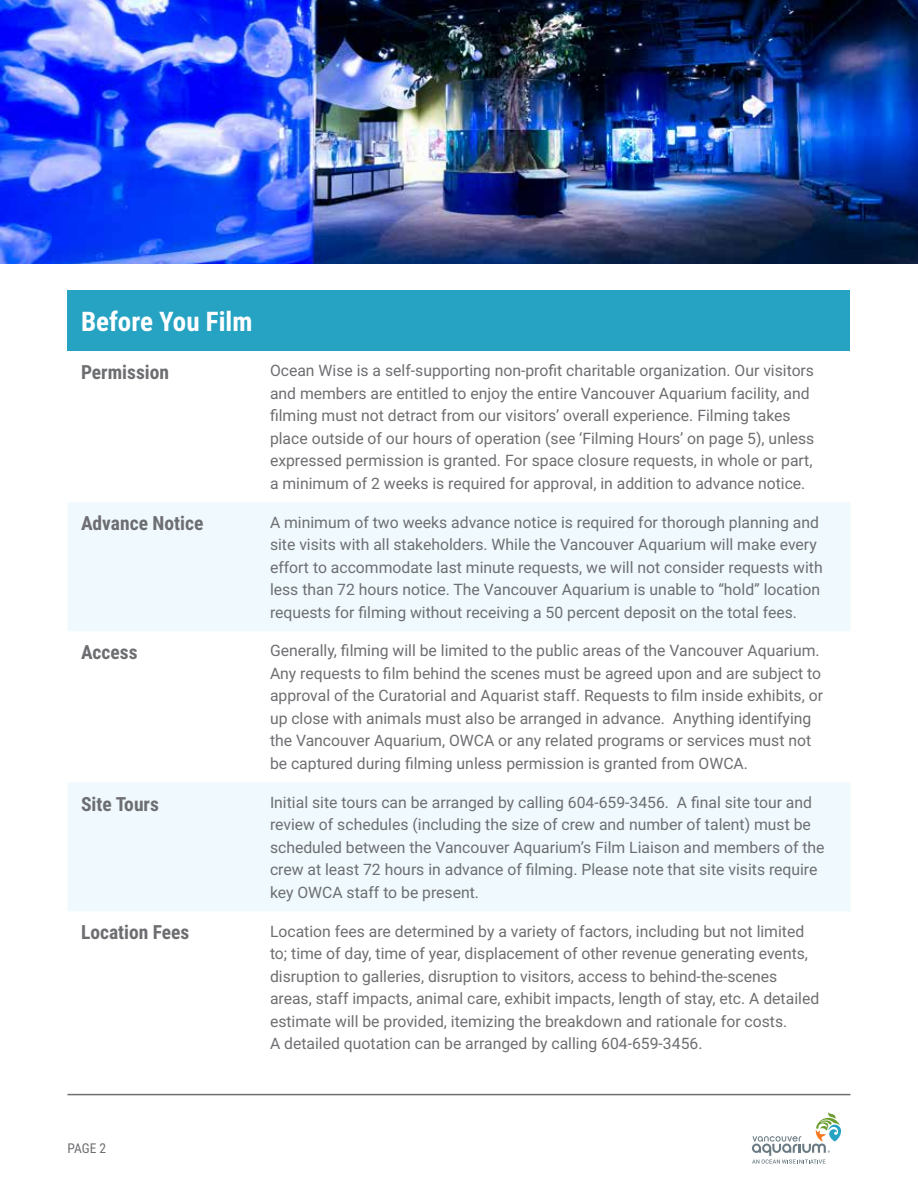
<style>
.page{position:relative;width:918px;height:1188px;background:#fff}
.page>*{position:absolute;margin:0;border:0;box-sizing:border-box;transform-origin:0 0}
.t1{font:700 27px "Roboto Condensed";color:#fff}
.t2{font:700 19.5px "Roboto Condensed";color:#6d6e71}
.t3{font:15.75px/22.5px "Roboto";color:#6d6e71}
.t4{font:13.5px "Roboto Condensed";color:#6d6e71}
</style>
<div class="page">
<hr style="left:68px;top:1094px;width:782px;height:1px;background:#6d6e71">
<svg style="left:752px;top:1112px;width:89px;height:52px"></svg>
<div style="left:68px;top:290px;width:782px;height:61px;background:#26a3c3"></div>
<svg style="left:68px;top:502px;width:782px;height:409px;fill:#eff9fe"></svg>
<img style="left:0;top:0;width:918px;height:263px">
<h1 class="t1" style="left:81px;top:302px;width:173px">Before You Film</h1>
<p class="t2" style="left:81px;top:359px;width:90px">Permission</p>
<p class="t3" style="left:270px;top:359px;width:546px">Ocean Wise is a self-supporting non-profit charitable organization. Our visitors and members are entitled to enjoy the entire Vancouver Aquarium facility, and filming must not detract from our visitors’ overall experience. Filming takes place outside of our hours of operation (see ‘Filming Hours’ on page 5), unless expressed permission is granted. For space closure requests, in whole or part, a minimum of 2 weeks is required for approval, in addition to advance notice.</p>
<p class="t2" style="left:81px;top:510px;width:124px">Advance Notice</p>
<p class="t3" style="left:270px;top:510px;width:554px">A minimum of two weeks advance notice is required for thorough planning and site visits with all stakeholders. While the Vancouver Aquarium will make every effort to accommodate last minute requests, we will not consider requests with less than 72 hours notice. The Vancouver Aquarium is unable to “hold” location requests for filming without receiving a 50 percent deposit on the total fees.</p>
<p class="t2" style="left:81px;top:639px;width:58px">Access</p>
<p class="t3" style="left:270px;top:639px;width:555px">Generally, filming will be limited to the public areas of the Vancouver Aquarium.<br>Any requests to film behind the scenes must be agreed upon and are subject to approval of the Curatorial and Aquarist staff. Requests to film inside exhibits, or up close with animals must also be arranged in advance. Anything identifying the Vancouver Aquarium, OWCA or any related programs or services must not be captured during filming unless permission is granted from OWCA.</p>
<p class="t2" style="left:81px;top:790px;width:79px">Site Tours</p>
<p class="t3" style="left:270px;top:790px;width:556px">Initial site tours can be arranged by calling 604-659-3456. A final site tour and review of schedules (including the size of crew and number of talent) must be scheduled between the Vancouver Aquarium’s Film Liaison and members of the crew at least 72 hours in advance of filming. Please note that site visits require key OWCA staff to be present.</p>
<p class="t2" style="left:81px;top:919px;width:110px">Location Fees</p>
<p class="t3" style="left:270px;top:919px;width:551px">Location fees are determined by a variety of factors, including but not limited to; time of day, time of year, displacement of other revenue generating events, disruption to galleries, disruption to visitors, access to behind-the-scenes areas, staff impacts, animal care, exhibit impacts, length of stay, etc. A detailed estimate will be provided, itemizing the breakdown and rationale for costs.<br>A detailed quotation can be arranged by calling 604-659-3456.</p>
<p class="t4" style="left:68px;top:1139px;width:40px">PAGE 2</p>
</div>
